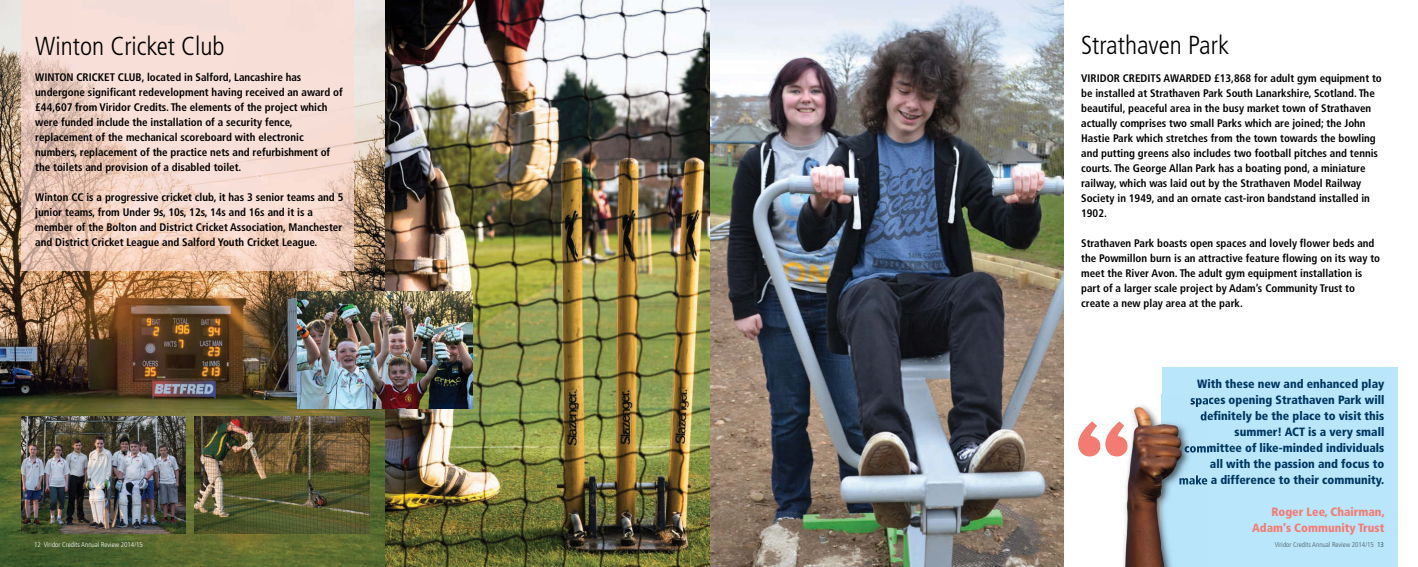
<style>
.page{position:relative;width:1418px;height:567px;background:#fff}
.page>*{position:absolute;margin:0;border:0;box-sizing:border-box;transform-origin:0 0}
.t1{font:700 106px "Aachen LT";color:#f37b72}
.t2{font:300 condensed 26px "Frutiger";color:#000}
.t3{font:900 condensed 12px/16px "Frutiger";color:#003762;text-align:right}
.t4{font:900 condensed 12px "Frutiger";color:#f37b72}
.t5{font:700 condensed 11px/15px "Frutiger";color:#000}
.t6{font:300 condensed 7px "Frutiger";color:#fff}
.t7{font:300 condensed 7px "Frutiger";color:#49575f}
.s1{color:#003762}
</style>
<div class="page">
<img style="left:709px;top:0;width:354px;height:567px">
<div style="left:1161px;top:368px;width:236px;height:199px;background:#b9e6fa"></div>
<img style="left:1192px;top:452px;width:16px;height:33px">
<img style="left:1190px;top:398px;width:18px;height:9px">
<svg style="left:1200px;top:411px;width:8px;height:10px"></svg>
<img style="left:1192px;top:446px;width:16px;height:6px">
<img style="left:1192px;top:475px;width:16px;height:9px">
<img style="left:1123px;top:405px;width:69px;height:162px">
<svg style="left:1184px;top:446px;width:8px;height:6px"></svg>
<svg style="left:1179px;top:478px;width:13px;height:6px"></svg>
<img style="left:385px;top:0;width:324px;height:567px">
<img style="left:0;top:0;width:385px;height:567px">
<img style="left:21px;top:0;width:332px;height:271px">
<img style="left:297px;top:292px;width:175px;height:116px">
<img style="left:194px;top:417px;width:175px;height:116px">
<img style="left:21px;top:417px;width:165px;height:116px">
<h2 class="t2" style="left:35px;top:35px;width:191px">Winton Cricket Club</h2>
<p class="t5" style="left:35px;top:70px;width:309px">WINTON CRICKET CLUB, located in Salford, Lancashire has undergone significant redevelopment having received an award of £44,607 from Viridor Credits. The elements of the project which were funded include the installation of a security fence, replacement of the mechanical scoreboard with electronic numbers, replacement of the practice nets and refurbishment of the toilets and provision of a disabled toilet.</p>
<p class="t5" style="left:35px;top:190px;width:310px">Winton CC is a progressive cricket club, it has 3 senior teams and 5 junior teams, from Under 9s, 10s, 12s, 14s and 16s and it is a member of the Bolton and District Cricket Association, Manchester and District Cricket League and Salford Youth Cricket League.</p>
<h2 class="t2" style="left:1081px;top:34px;width:149px">Strathaven Park</h2>
<p class="t5" style="left:1081px;top:71px;width:302px">VIRIDOR CREDITS AWARDED £13,868 for adult gym equipment to be installed at Strathaven Park South Lanarkshire, Scotland. The beautiful, peaceful area in the busy market town of Strathaven actually comprises two small Parks which are joined; the John Hastie Park which stretches from the town towards the bowling and putting greens also includes two football pitches and tennis courts. The George Allan Park has a boating pond, a miniature railway, which was laid out by the Strathaven Model Railway Society in 1949, and an ornate cast-iron bandstand installed in 1902.</p>
<p class="t5" style="left:1081px;top:236px;width:300px">Strathaven Park boasts open spaces and lovely flower beds and the Powmillon burn is an attractive feature flowing on its way to meet the River Avon. The adult gym equipment installation is part of a larger scale project by Adam’s Community Trust to create a new play area at the park.</p>
<h1 class="t1" style="left:1070px;top:415px;width:65px">“</h1>
<p class="t3" style="left:1178px;top:377px;width:207px">With these new and enhanced play spaces opening Strathaven Park will definitely be the place to visit this summer! ACT is a very small committee of like-minded individuals all with the passion and focus to make a difference to their community.</p>
<p class="t4" style="left:1271px;top:507px;width:115px">Roger Lee, Chairman,</p>
<p class="t4" style="left:1252px;top:523px;width:134px">Adam’s Community Trust</p>
<p class="t6" style="left:34px;top:541px;width:110px">12 Viridor Credits Annual Review 2014/15</p>
<p class="t7" style="left:1274px;top:541px;width:111px">Viridor Credits Annual Review 2014/15 <span class="s1">13</span></p>
</div>
